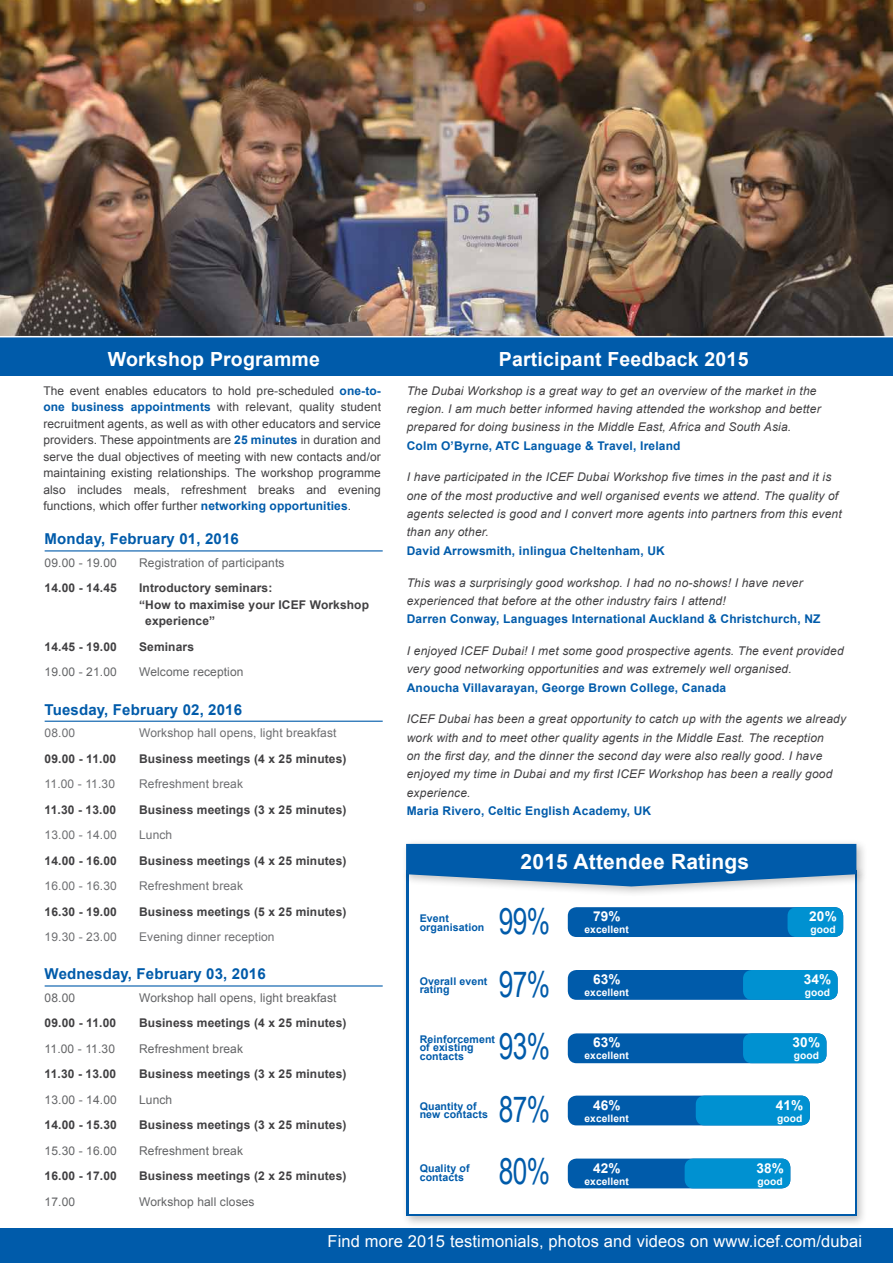
<style>
.page{position:relative;width:893px;height:1263px;background:#fff}
.page>*{position:absolute;margin:0;border:0;box-sizing:border-box;transform-origin:0 0}
.t1{font:35.7px "Arial Narrow";letter-spacing:-.02em;color:#005baa;scale:.9 1}
.t2{font:700 21px "Arial";letter-spacing:.01em;color:#fff}
.t3{font:700 19.5px "Arial";letter-spacing:.01em;color:#fff}
.t4{font:16.5px "Arial";letter-spacing:.01em;color:#fff}
.t5{font:700 15px "Arial";letter-spacing:.01em;color:#005baa}
.t6{font:700 13.65px "Arial";letter-spacing:.01em;color:#fff}
.t7{font:italic 12px/18.3px "Arial";letter-spacing:.015em;color:#414042}
.t8{font:700 12px "Arial";letter-spacing:.01em;color:#414042}
.t9{font:12px/16.5px "Arial";letter-spacing:.01em;color:#414042;text-align:justify}
.t10{font:700 12px "Arial";letter-spacing:.015em;color:#005baa}
.t11{font:12px "Arial";letter-spacing:.01em;color:#636466}
.t12{font:12px "Arial";letter-spacing:.01em;color:#6d6e71}
.t13{font:700 10.65px/8.4px "Arial";letter-spacing:.01em;color:#005baa}
.t14{font:700 10.2px "Arial";letter-spacing:.01em;color:#fff}
.s1{font-weight:700;color:#005baa}
</style>
<div class="page">
<img style="left:0;top:0;width:893px;height:336px">
<div style="left:0;top:337px;width:893px;height:38px;background:#005baa"></div>
<hr style="left:45px;top:550px;width:338px;height:1px;background:#005baa">
<hr style="left:45px;top:721px;width:338px;height:1px;background:#005baa">
<hr style="left:45px;top:985px;width:338px;height:1px;background:#005baa">
<div style="left:0;top:1229px;width:893px;height:34px;background:#005baa"></div>
<div style="left:401px;top:865px;width:467px;height:362px;background:#000;opacity:.25"></div>
<div style="left:409px;top:850px;width:445px;height:364px;background:#fff"></div>
<div style="left:401px;top:839px;width:466px;height:58px;background:#000;opacity:.25"></div>
<svg style="left:406px;top:844px;width:450px;height:42px;background:#1d6cb1"></svg>
<div style="left:568px;top:907px;width:275px;height:30px;background:#005baa;border-radius:9px"></div>
<div style="left:787px;top:907px;width:56px;height:30px;background:#0091d1;border-radius:9px"></div>
<div style="left:568px;top:970px;width:270px;height:30px;background:#005baa;border-radius:9px"></div>
<div style="left:743px;top:970px;width:95px;height:30px;background:#0091d1;border-radius:9px"></div>
<div style="left:568px;top:1095px;width:242px;height:30px;background:#005baa;border-radius:9px"></div>
<div style="left:696px;top:1095px;width:114px;height:30px;background:#0091d1;border-radius:9px"></div>
<div style="left:568px;top:1033px;width:258px;height:30px;background:#005baa;border-radius:9px"></div>
<div style="left:743px;top:1033px;width:83px;height:30px;background:#0091d1;border-radius:9px"></div>
<div style="left:568px;top:1158px;width:222px;height:30px;background:#005baa;border-radius:9px"></div>
<div style="left:685px;top:1158px;width:105px;height:30px;background:#0091d1;border-radius:9px"></div>
<h3 class="t3" style="left:108px;top:346px;width:214px">Workshop Programme</h3>
<h3 class="t3" style="left:499px;top:346px;width:251px">Participant Feedback 2015</h3>
<p class="t7" style="left:407px;top:382px;width:415px">The Dubai Workshop is a great way to get an overview of the market in the region. I am much better informed having attended the workshop and better prepared for doing business in the Middle East, Africa and South Asia.</p>
<p class="t10" style="left:407px;top:437px;width:275px">Colm O’Byrne, ATC Language &amp; Travel, Ireland</p>
<p class="t7" style="left:407px;top:468px;width:436px">I have participated in the ICEF Dubai Workshop five times in the past and it is one of the most productive and well organised events we attend. The quality of agents selected is good and I convert more agents into partners from this event than any other.</p>
<p class="t10" style="left:407px;top:542px;width:260px">David Arrowsmith, inlingua Cheltenham, UK</p>
<p class="t7" style="left:407px;top:573px;width:397px">This was a surprisingly good workshop. I had no no-shows! I have never experienced that before at the other industry fairs I attend!</p>
<p class="t10" style="left:407px;top:611px;width:415px">Darren Conway, Languages International Auckland &amp; Christchurch, NZ</p>
<p class="t7" style="left:407px;top:642px;width:438px">I enjoyed ICEF Dubai! I met some good prospective agents. The event provided very good networking opportunities and was extremely well organised.</p>
<p class="t10" style="left:407px;top:679px;width:321px">Anoucha Villavarayan, George Brown College, Canada</p>
<p class="t7" style="left:407px;top:710px;width:441px">ICEF Dubai has been a great opportunity to catch up with the agents we already work with and to meet other quality agents in the Middle East. The reception<br>on the first day, and the dinner the second day were also really good. I have enjoyed my time in Dubai and my first ICEF Workshop has been a really good experience.</p>
<p class="t10" style="left:407px;top:803px;width:246px">Maria Rivero, Celtic English Academy, UK</p>
<h2 class="t2" style="left:521px;top:848px;width:230px">2015 Attendee Ratings</h2>
<p class="t9" style="left:43px;top:382px;width:339px">The event enables educators to hold pre-scheduled <span class="s1">one-to&shy;one business appointments</span> with relevant, quality student recruitment agents, as well as with other educators and service providers. These appointments are <span class="s1">25 minutes</span> in duration and serve the dual objectives of meeting with new contacts and/or maintaining existing relationships. The workshop programme also includes meals, refreshment breaks and evening functions, which offer further <span class="s1">networking opportunities</span>.</p>
<p class="t5" style="left:45px;top:529px;width:196px">Monday, February 01, 2016</p>
<p class="t11" style="left:45px;top:555px;width:74px">09.00 - 19.00</p>
<p class="t11" style="left:139px;top:555px;width:147px">Registration of participants</p>
<p class="t8" style="left:45px;top:580px;width:74px">14.00 - 14.45</p>
<p class="t8" style="left:139px;top:580px;width:135px">Introductory seminars:</p>
<p class="t8" style="left:139px;top:597px;width:231px">“How to maximise your ICEF Workshop</p>
<p class="t8" style="left:145px;top:613px;width:71px">experience”</p>
<p class="t8" style="left:45px;top:639px;width:74px">14.45 - 19.00</p>
<p class="t8" style="left:139px;top:639px;width:56px">Seminars</p>
<p class="t11" style="left:45px;top:664px;width:74px">19.00 - 21.00</p>
<p class="t11" style="left:139px;top:664px;width:106px">Welcome reception</p>
<p class="t5" style="left:45px;top:699px;width:199px">Tuesday, February 02, 2016</p>
<p class="t12" style="left:45px;top:725px;width:32px">08.00</p>
<p class="t12" style="left:139px;top:725px;width:199px">Workshop hall opens, light breakfast</p>
<p class="t8" style="left:45px;top:750px;width:73px">09.00 - 11.00</p>
<p class="t8" style="left:139px;top:750px;width:209px">Business meetings (4 x 25 minutes)</p>
<p class="t12" style="left:45px;top:776px;width:72px">11.00 - 11.30</p>
<p class="t12" style="left:139px;top:776px;width:105px">Refreshment break</p>
<p class="t8" style="left:45px;top:801px;width:73px">11.30 - 13.00</p>
<p class="t8" style="left:139px;top:801px;width:209px">Business meetings (3 x 25 minutes)</p>
<p class="t12" style="left:45px;top:827px;width:74px">13.00 - 14.00</p>
<p class="t12" style="left:139px;top:827px;width:35px">Lunch</p>
<p class="t8" style="left:45px;top:852px;width:74px">14.00 - 16.00</p>
<p class="t8" style="left:139px;top:852px;width:209px">Business meetings (4 x 25 minutes)</p>
<p class="t12" style="left:45px;top:878px;width:74px">16.00 - 16.30</p>
<p class="t12" style="left:139px;top:878px;width:105px">Refreshment break</p>
<p class="t8" style="left:45px;top:903px;width:74px">16.30 - 19.00</p>
<p class="t8" style="left:139px;top:903px;width:209px">Business meetings (5 x 25 minutes)</p>
<p class="t12" style="left:45px;top:929px;width:74px">19.30 - 23.00</p>
<p class="t12" style="left:139px;top:929px;width:137px">Evening dinner reception</p>
<p class="t5" style="left:45px;top:964px;width:223px">Wednesday, February 03, 2016</p>
<p class="t11" style="left:45px;top:990px;width:32px">08.00</p>
<p class="t11" style="left:139px;top:990px;width:199px">Workshop hall opens, light breakfast</p>
<p class="t8" style="left:45px;top:1015px;width:73px">09.00 - 11.00</p>
<p class="t8" style="left:139px;top:1015px;width:209px">Business meetings (4 x 25 minutes)</p>
<p class="t11" style="left:45px;top:1041px;width:72px">11.00 - 11.30</p>
<p class="t11" style="left:139px;top:1041px;width:105px">Refreshment break</p>
<p class="t8" style="left:45px;top:1066px;width:73px">11.30 - 13.00</p>
<p class="t8" style="left:139px;top:1066px;width:209px">Business meetings (3 x 25 minutes)</p>
<p class="t11" style="left:45px;top:1092px;width:74px">13.00 - 14.00</p>
<p class="t11" style="left:139px;top:1092px;width:35px">Lunch</p>
<p class="t8" style="left:45px;top:1117px;width:74px">14.00 - 15.30</p>
<p class="t8" style="left:139px;top:1117px;width:209px">Business meetings (3 x 25 minutes)</p>
<p class="t11" style="left:45px;top:1143px;width:74px">15.30 - 16.00</p>
<p class="t11" style="left:139px;top:1143px;width:105px">Refreshment break</p>
<p class="t8" style="left:45px;top:1168px;width:74px">16.00 - 17.00</p>
<p class="t8" style="left:139px;top:1168px;width:209px">Business meetings (2 x 25 minutes)</p>
<p class="t11" style="left:45px;top:1194px;width:32px">17.00</p>
<p class="t11" style="left:139px;top:1194px;width:117px">Workshop hall closes</p>
<h3 class="t4" style="left:327px;top:1231px;width:536px">Find more 2015 testimonials, photos and videos on www.icef.com/dubai</h3>
<p class="t13" style="left:420px;top:914px;width:66px">Event organisation</p>
<h1 class="t1" style="left:499px;top:895px;width:59px">99%</h1>
<p class="t6" style="left:593px;top:907px;width:29px">79%</p>
<p class="t6" style="left:809px;top:907px;width:29px">20%</p>
<p class="t14" style="left:810px;top:923px;width:27px">good</p>
<p class="t14" style="left:584px;top:923px;width:46px">excellent</p>
<p class="t13" style="left:420px;top:977px;width:69px">Overall event rating</p>
<h1 class="t1" style="left:499px;top:958px;width:59px">97%</h1>
<p class="t6" style="left:593px;top:970px;width:29px">63%</p>
<p class="t6" style="left:804px;top:970px;width:29px">34%</p>
<p class="t14" style="left:805px;top:986px;width:27px">good</p>
<p class="t14" style="left:584px;top:986px;width:46px">excellent</p>
<h1 class="t1" style="left:499px;top:1020px;width:59px">93%</h1>
<p class="t13" style="left:420px;top:1035px;width:77px">Reinforcement of existing contacts</p>
<p class="t6" style="left:593px;top:1033px;width:29px">63%</p>
<p class="t6" style="left:793px;top:1033px;width:29px">30%</p>
<p class="t14" style="left:794px;top:1048px;width:27px">good</p>
<p class="t14" style="left:584px;top:1048px;width:46px">excellent</p>
<p class="t13" style="left:420px;top:1102px;width:70px">Quantity of new contacts</p>
<h1 class="t1" style="left:499px;top:1083px;width:59px">87%</h1>
<p class="t6" style="left:593px;top:1096px;width:29px">46%</p>
<p class="t6" style="left:776px;top:1096px;width:29px">41%</p>
<p class="t14" style="left:777px;top:1111px;width:27px">good</p>
<p class="t14" style="left:584px;top:1111px;width:46px">excellent</p>
<p class="t13" style="left:420px;top:1165px;width:51px">Quality of contacts</p>
<h1 class="t1" style="left:499px;top:1145px;width:59px">80%</h1>
<p class="t6" style="left:593px;top:1159px;width:29px">42%</p>
<p class="t6" style="left:756px;top:1159px;width:29px">38%</p>
<p class="t14" style="left:757px;top:1174px;width:27px">good</p>
<p class="t14" style="left:584px;top:1174px;width:46px">excellent</p>
</div>
